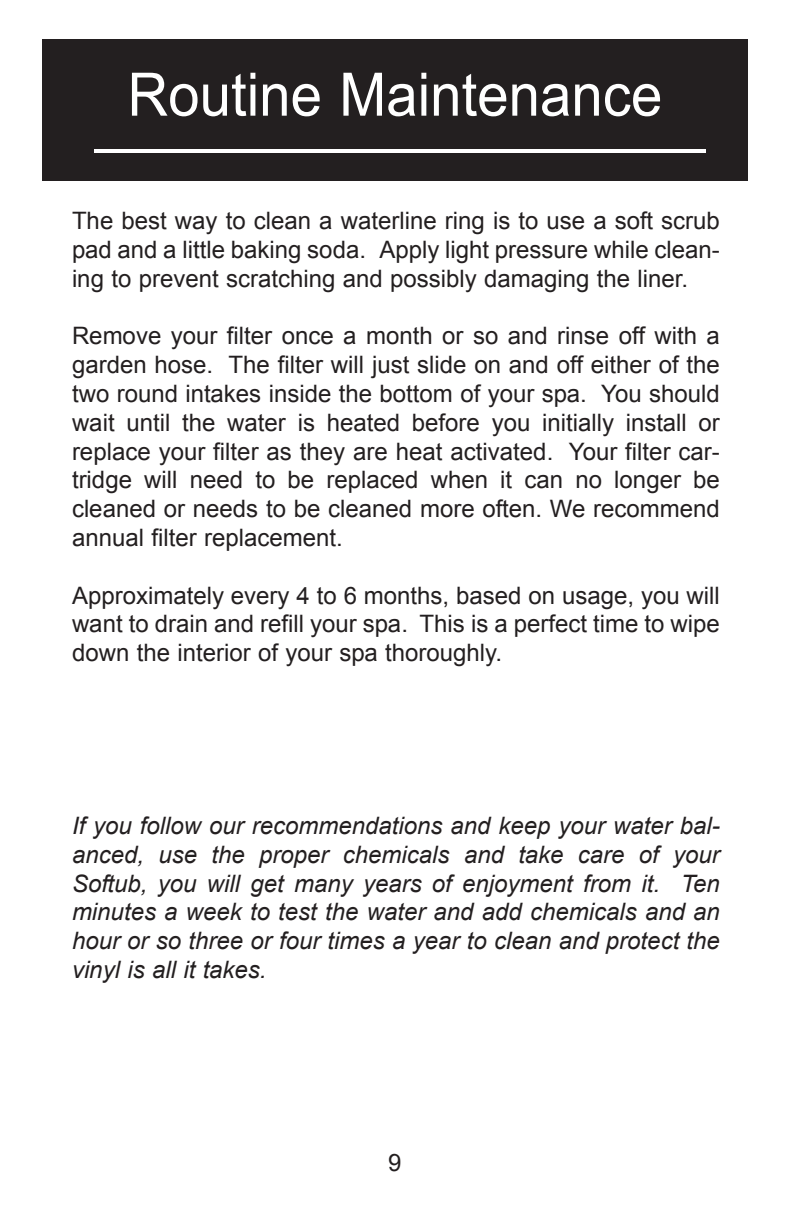
<style>
.page{position:relative;width:792px;height:1224px;background:#fff}
.page>*{position:absolute;margin:0;border:0;box-sizing:border-box;transform-origin:0 0}
.t1{font:60px "Arial";color:#fff;scale:.94 1}
.t2{font:24px/28.8px "Arial";color:#231f20;text-align:justify}
.t3{font:italic 24px/28.8px "Arial";color:#231f20;text-align:justify}
</style>
<div class="page">
<div style="left:42px;top:39px;width:706px;height:142px;background:#231f20"></div>
<hr style="left:94px;top:149px;width:612px;height:4px;background:#fff">
<p class="t1" style="left:128px;top:61px;width:571px">Routine Maintenance</p>
<p class="t2" style="left:72px;top:207px;width:649px">The best way to clean a waterline ring is to use a soft scrub pad and a little baking soda. Apply light pressure while clean&shy;ing to prevent scratching and possibly damaging the liner.</p>
<p class="t2" style="left:72px;top:322px;width:649px">Remove your filter once a month or so and rinse off with a garden hose. The filter will just slide on and off either of the two round intakes inside the bottom of your spa. You should wait until the water is heated before you initially install or replace your filter as they are heat activated. Your filter car&shy;tridge will need to be replaced when it can no longer be cleaned or needs to be cleaned more often. We recommend annual filter replacement.</p>
<p class="t2" style="left:72px;top:581px;width:649px">Approximately every 4 to 6 months, based on usage, you will want to drain and refill your spa. This is a perfect time to wipe down the interior of your spa thoroughly.</p>
<p class="t3" style="left:72px;top:811px;width:649px">If you follow our recommendations and keep your water bal&shy;anced, use the proper chemicals and take care of your Softub, you will get many years of enjoyment from it. Ten minutes a week to test the water and add chemicals and an hour or so three or four times a year to clean and protect the vinyl is all it takes.</p>
<p class="t2" style="left:388px;top:1149px;width:15px">9</p>
</div>
